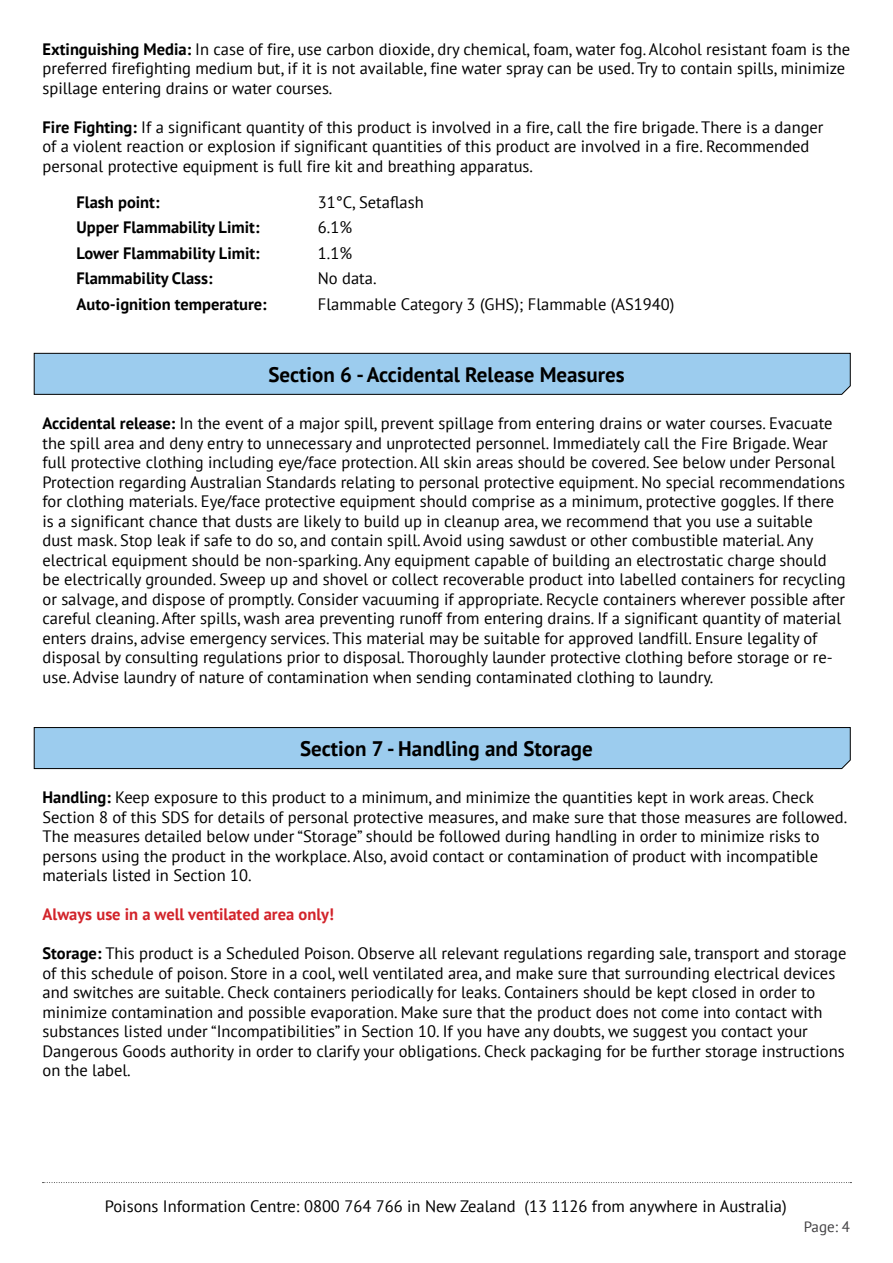
<style>
.page{position:relative;width:893px;height:1263px;background:#fff}
.page>*{position:absolute;margin:0;border:0;box-sizing:border-box;transform-origin:0 0}
.t1{font:700 21px "PT Sans";color:#000}
.t2{font:16.5px/19.5px "PT Sans";color:#000}
.t3{font:700 16.5px/25.5px "PT Sans";color:#000}
.t4{font:700 16.5px "PT Sans";color:#d2232a}
.t5{font:15px "PT Sans";color:#414042}
.s1{font-weight:700}
</style>
<div class="page">
<svg style="left:43px;top:1182px;width:808px;height:1px"></svg>
<svg style="left:34px;top:727px;width:817px;height:42px;background:#94c2e2"></svg>
<svg style="left:34px;top:353px;width:817px;height:42px;background:#95c2e2"></svg>
<p class="t2" style="left:43px;top:39px;width:809px"><span class="s1">Extinguishing Media:</span> In case of fire, use carbon dioxide, dry chemical, foam, water fog. Alcohol resistant foam is the preferred firefighting medium but, if it is not available, fine water spray can be used. Try to contain spills, minimize spillage entering drains or water courses.</p>
<p class="t2" style="left:43px;top:117px;width:782px"><span class="s1">Fire Fighting:</span> If a significant quantity of this product is involved in a fire, call the fire brigade. There is a danger of a violent reaction or explosion if significant quantities of this product are involved in a fire. Recommended personal protective equipment is full fire kit and breathing apparatus.</p>
<p class="t3" style="left:77px;top:189px;width:192px">Flash point:<br>Upper Flammability Limit:<br>Lower Flammability Limit:<br>Flammability Class:<br>Auto-ignition temperature:</p>
<p class="t2" style="left:318px;top:189px;width:358px;line-height:25.5px">31°C, Setaflash<br>6.1%<br>1.1%<br>No data.<br>Flammable Category 3 (GHS); Flammable (AS1940)</p>
<p class="t1" style="left:268px;top:360px;width:358px">Section 6 - Accidental Release Measures</p>
<p class="t2" style="left:43px;top:413px;width:805px"><span class="s1">Accidental release:</span> In the event of a major spill, prevent spillage from entering drains or water courses. Evacuate the spill area and deny entry to unnecessary and unprotected personnel. Immediately call the Fire Brigade. Wear full protective clothing including eye/face protection. All skin areas should be covered. See below under Personal Protection regarding Australian Standards relating to personal protective equipment. No special recommendations for clothing materials. Eye/face protective equipment should comprise as a minimum, protective goggles. If there is a significant chance that dusts are likely to build up in cleanup area, we recommend that you use a suitable dust mask. Stop leak if safe to do so, and contain spill. Avoid using sawdust or other combustible material. Any electrical equipment should be non-sparking. Any equipment capable of building an electrostatic charge should be electrically grounded. Sweep up and shovel or collect recoverable product into labelled containers for recycling or salvage, and dispose of promptly. Consider vacuuming if appropriate. Recycle containers wherever possible after careful cleaning. After spills, wash area preventing runoff from entering drains. If a significant quantity of material enters drains, advise emergency services. This material may be suitable for approved landfill. Ensure legality of disposal by consulting regulations prior to disposal. Thoroughly launder protective clothing before storage or re&shy;use. Advise laundry of nature of contamination when sending contaminated clothing to laundry.</p>
<p class="t1" style="left:300px;top:735px;width:294px">Section 7 - Handling and Storage</p>
<p class="t2" style="left:43px;top:787px;width:806px"><span class="s1">Handling:</span> Keep exposure to this product to a minimum, and minimize the quantities kept in work areas. Check Section 8 of this SDS for details of personal protective measures, and make sure that those measures are followed.<br>The measures detailed below under “Storage” should be followed during handling in order to minimize risks to persons using the product in the workplace. Also, avoid contact or contamination of product with incompatible materials listed in Section 10.</p>
<p class="t4" style="left:43px;top:904px;width:293px">Always use in a well ventilated area only!</p>
<p class="t2" style="left:43px;top:943px;width:805px"><span class="s1">Storage:</span> This product is a Scheduled Poison. Observe all relevant regulations regarding sale, transport and storage of this schedule of poison. Store in a cool, well ventilated area, and make sure that surrounding electrical devices and switches are suitable. Check containers periodically for leaks. Containers should be kept closed in order to minimize contamination and possible evaporation. Make sure that the product does not come into contact with substances listed under “Incompatibilities” in Section 10. If you have any doubts, we suggest you contact your Dangerous Goods authority in order to clarify your obligations. Check packaging for be further storage instructions on the label.</p>
<p class="t2" style="left:105px;top:1196px;width:683px">Poisons Information Centre: 0800 764 766 in New Zealand (13 1126 from anywhere in Australia)</p>
<p class="t5" style="left:804px;top:1217px;width:48px">Page: 4</p>
</div>
